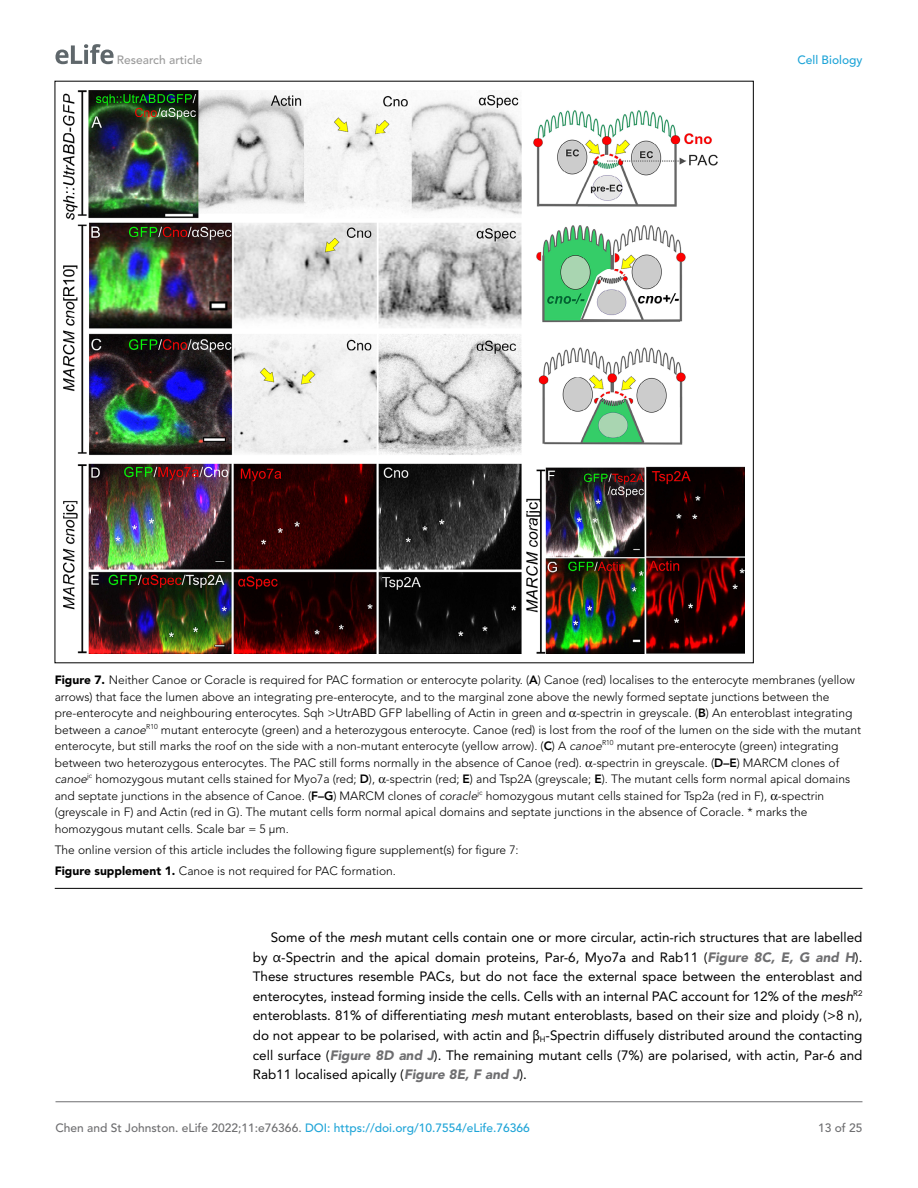
<style>
.page{position:relative;width:918px;height:1188px;background:#fff}
.page>*{position:absolute;margin:0;border:0;box-sizing:border-box;transform-origin:0 0}
.t1{font:13.5px/19.5px "Avenir LT Std";color:#000;text-align:justify}
.t2{font:300 12px/16.5px "Avenir LT Std";color:#000}
.t3{font:500 12px "Avenir LT Std";color:#1ea4d7}
.t4{font:500 12px "Avenir LT Std";color:#9a9a9a}
.t5{font:500 12px "Avenir LT Std";color:#6e6e70}
.s1{font-weight:900}
.s2{font-weight:800}
.s3{font-style:italic}
.s4{font-family:"Segoe UI"}
.s5{font-weight:900;font-style:italic;color:#6e6e70}
.s6{color:#6e6e70}
</style>
<div class="page">
<svg style="left:55px;top:44px;width:59px;height:20px"></svg>
<hr style="left:56px;top:1101px;width:806px;height:1px;background:#6e6e70">
<hr style="left:55px;top:888px;width:807px;height:1px;background:#000">
<img style="left:64px;top:90px;width:680px;height:564px">
<p class="t4" style="left:117px;top:53px;width:87px">Research article</p>
<p class="t3" style="left:797px;top:53px;width:67px">Cell Biology</p>
<p class="t2" style="left:55px;top:672px;width:808px"><span class="s1">Figure 7.</span> Neither Canoe or Coracle is required for PAC formation or enterocyte polarity. (<span class="s2">A</span>) Canoe (red) localises to the enterocyte membranes (yellow arrows) that face the lumen above an integrating pre-enterocyte, and to the marginal zone above the newly formed septate junctions between the pre-enterocyte and neighbouring enterocytes. Sqh &gt;UtrABD GFP labelling of Actin in green and -spectrin in greyscale. (<span class="s2">B</span>) An enteroblast integrating between a <span class="s3">canoe</span><sup>R10</sup> mutant enterocyte (green) and a heterozygous enterocyte. Canoe (red) is lost from the roof of the lumen on the side with the mutant enterocyte, but still marks the roof on the side with a non-mutant enterocyte (yellow arrow). (<span class="s2">C</span>) A <span class="s3">canoe</span><sup>R10</sup> mutant pre-enterocyte (green) integrating between two heterozygous enterocytes. The PAC still forms normally in the absence of Canoe (red). -spectrin in greyscale. (<span class="s2">D–E</span>) MARCM clones of <span class="s3">canoe</span><sup>jc</sup> homozygous mutant cells stained for Myo7a (red; <span class="s2">D</span>), -spectrin (red; <span class="s2">E</span>) and Tsp2A (greyscale; <span class="s2">E</span>). The mutant cells form normal apical domains and septate junctions in the absence of Canoe. (<span class="s2">F–G</span>) MARCM clones of <span class="s3">coracle</span><sup>jc</sup> homozygous mutant cells stained for Tsp2a (red in F), -spectrin (greyscale in F) and Actin (red in G). The mutant cells form normal apical domains and septate junctions in the absence of Coracle. * marks the homozygous mutant cells. Scale bar = 5 µm.</p>
<p class="t2" style="left:55px;top:839px;width:466px;line-height:21px">The online version of this article includes the following figure supplement(s) for figure 7:<br><span class="s1">Figure supplement 1.</span> Canoe is not required for PAC formation.</p>
<p class="t1" style="left:253px;top:928px;width:611px;text-indent:18px">Some of the <span class="s3">mesh</span> mutant cells contain one or more circular, actin-rich structures that are labelled by <span class="s4">α</span>-Spectrin and the apical domain proteins, Par-6, Myo7a and Rab11 (<span class="s5">Figure 8C, E, G and H</span>).<br>These structures resemble PACs, but do not face the external space between the enteroblast and enterocytes, instead forming inside the cells. Cells with an internal PAC account for 12% of the <span class="s3">mesh</span><sup>R2 </sup>enteroblasts. 81% of differentiating <span class="s3">mesh</span> mutant enteroblasts, based on their size and ploidy (&gt;8 n), do not appear to be polarised, with actin and <span class="s4">β</span><sub>H</sub>-Spectrin diffusely distributed around the contacting cell surface (<span class="s5">Figure 8D and J</span>). The remaining mutant cells (7%) are polarised, with actin, Par-6 and Rab11 localised apically (<span class="s5">Figure 8E, F and J</span>).</p>
<p class="t3" style="left:56px;top:1121px;width:476px"><span class="s6">Chen and St Johnston. eLife 2022;11:e76366.</span> DOI: https://doi.org/10.7554/eLife.76366</p>
<p class="t5" style="left:818px;top:1121px;width:46px">13 of 25</p>
</div>
